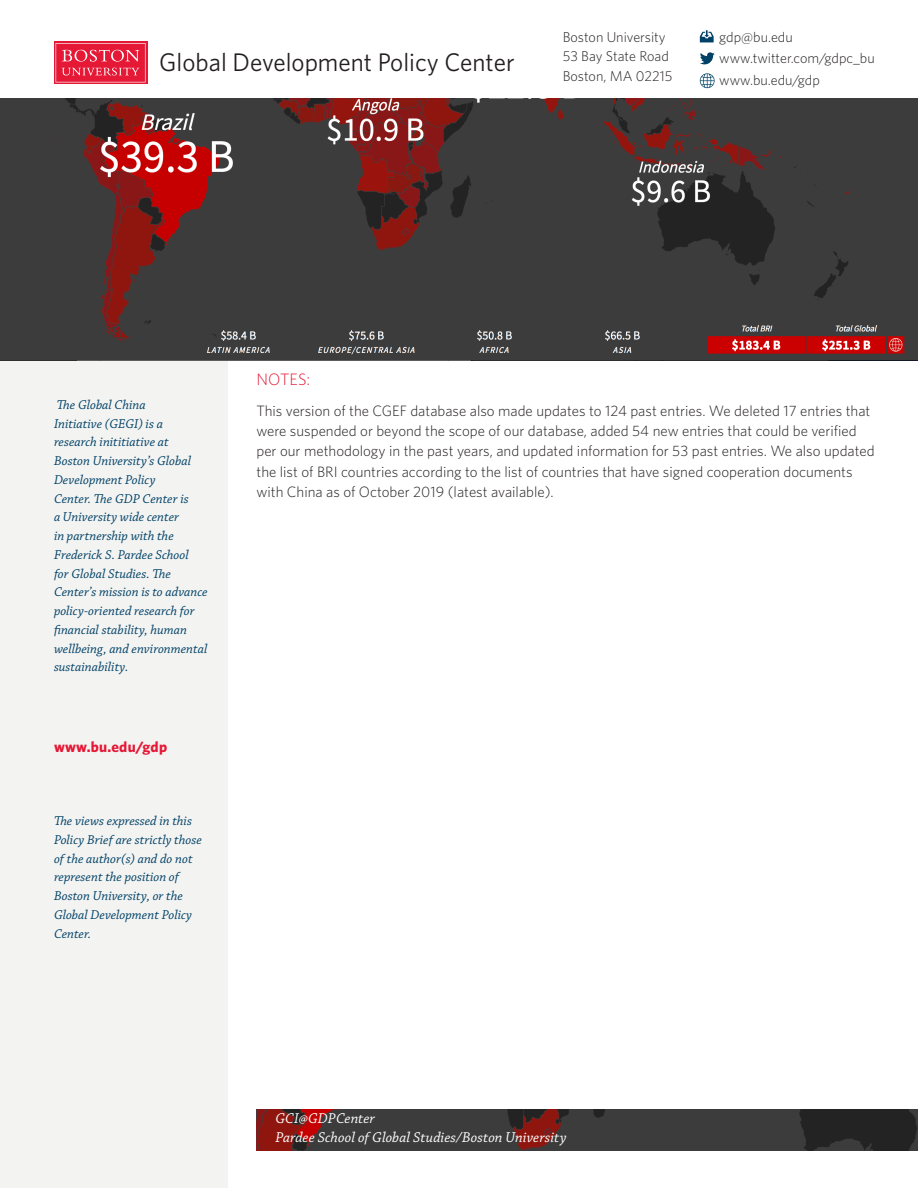
<style>
.page{position:relative;width:918px;height:1188px;background:#fff}
.page>*{position:absolute;margin:0;border:0;box-sizing:border-box;transform-origin:0 0}
.t1{font:25.5px "Whitney";color:#231f20}
.references{font:300 16.5px "Whitney";letter-spacing:.01em;color:#e51836}
.body_text{font:300 15px/20.2px "Whitney";color:#231f20}
.t2{font:italic 15px/18.8px "Chaparral Pro";letter-spacing:.005em;color:#fff}
.t3{font:700 15px "Whitney";letter-spacing:.015em;color:#e51836}
.t4{font:300 14.25px/19.5px "Whitney";color:#231f20}
.t5{font:italic 13.5px/18.8px "Chaparral Pro";color:#004167}
</style>
<div class="page">
<div style="left:0;top:327px;width:228px;height:861px;background:#f3f3f1"></div>
<img style="left:256px;top:1110px;width:662px;height:40px">
<svg style="left:700px;top:52px;width:15px;height:12px"></svg>
<svg style="left:700px;top:73px;width:15px;height:15px"></svg>
<svg style="left:700px;top:30px;width:14px;height:12px"></svg>
<div style="left:54px;top:42px;width:93px;height:42px;background:#f08192"></div>
<svg style="left:56px;top:43px;width:90px;height:39px;background:#e83751"></svg>
<img style="left:0;top:99px;width:918px;height:261px">
<h1 class="t1" style="left:159px;top:45px;width:357px">Global Development Policy Center</h1>
<p class="t4" style="left:563px;top:26px;width:111px">Boston University<br>53 Bay State Road<br>Boston, MA 02215</p>
<p class="t4" style="left:719px;top:25px;width:157px;line-height:21.6px">gdp@bu.edu www.twitter.com/gdpc_bu www.bu.edu/gdp</p>
<p class="t5" style="left:54px;top:396px;width:155px">The Global China<br>Initiative (GEGI) is a research inititiative at<br>Boston University’s Global<br>Development Policy<br>Center. The GDP Center is<br>a University wide center<br>in partnership with the<br>Frederick S. Pardee School<br>for Global Studies. The<br>Center’s mission is to advance policy-oriented research for financial stability, human wellbeing, and environmental sustainability.</p>
<p class="t3" style="left:54px;top:737px;width:115px">www.bu.edu/gdp</p>
<p class="t5" style="left:54px;top:812px;width:149px">The views expressed in this<br>Policy Brief are strictly those of the author(s) and do not represent the position of<br>Boston University, or the<br>Global Development Policy<br>Center.</p>
<p class="references" style="left:256px;top:368px;width:55px">NOTES:</p>
<p class="body_text" style="left:256px;top:400px;width:620px">This version of the CGEF database also made updates to 124 past entries. We deleted 17 entries that were suspended or beyond the scope of our database, added 54 new entries that could be verified per our methodology in the past years, and updated information for 53 past entries. We also updated the list of BRI countries according to the list of countries that have signed cooperation documents with China as of October 2019 (latest available).</p>
<p class="t2" style="left:275px;top:1110px;width:293px">GCI@GDPCenter<br>Pardee School of Global Studies/Boston University</p>
</div>
